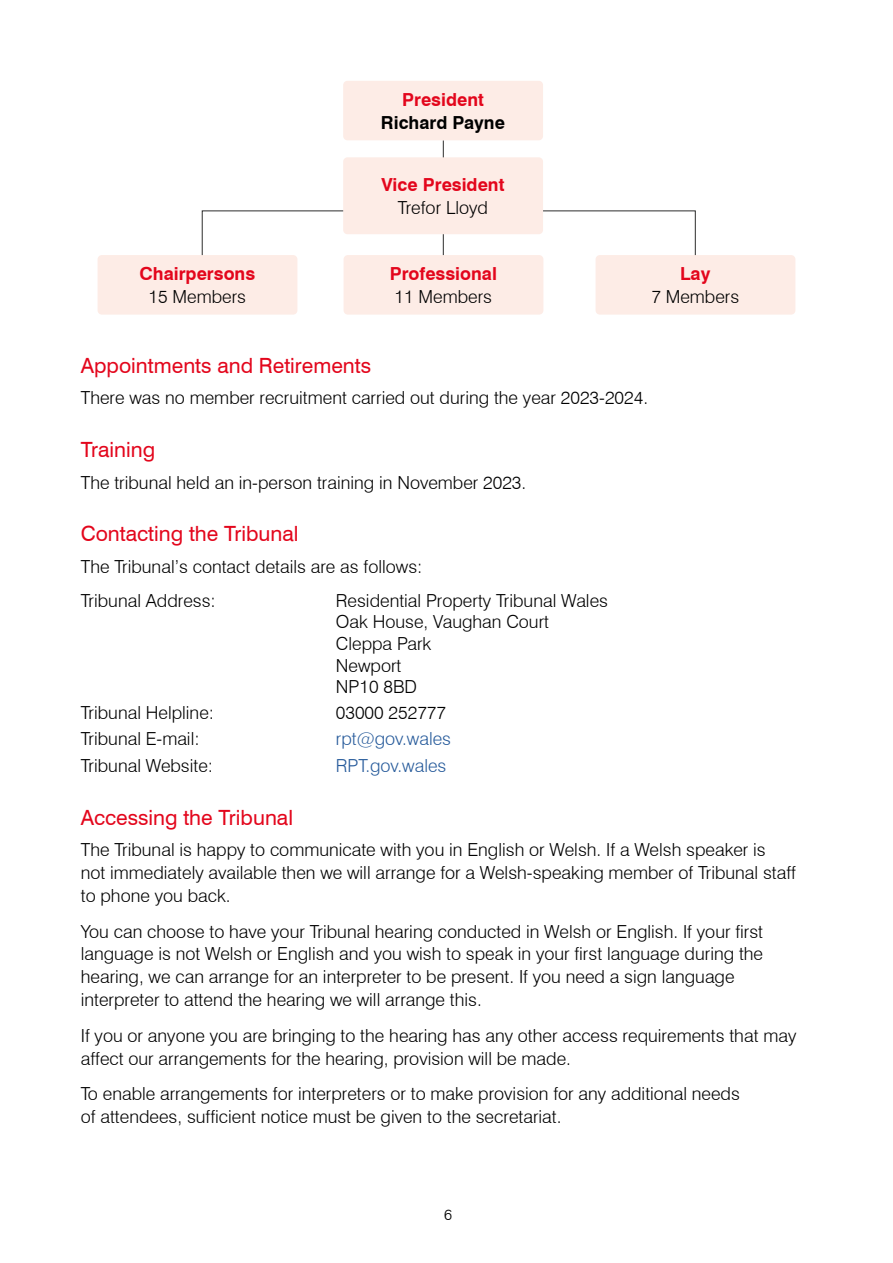
<style>
.page{position:relative;width:893px;height:1263px;background:#fff}
.page>*{position:absolute;margin:0;border:0;box-sizing:border-box;transform-origin:0 0}
.H2_Sub_Heading{font:21px "Swiss 721 BT";color:#e3061c}
.Body_Text{font:300 18px/22.8px "Swiss 721 BT";color:#000}
.Body_Text_1mm_space_after{font:300 18px/21.6px "Swiss 721 BT";color:#000}
.Body_Text_Centred{font:700 18px/22.8px "Swiss 721 BT";color:#e3061c;text-align:center}
.Body_Text_Centred-2{font:700 18px/22.8px "Swiss 721 BT";color:#000;text-align:center}
.Body_Text_1mm_space_after-2{font:300 18px "Swiss 721 BT";color:#275b9b}
.Body_Text-2{font:300 18px "Swiss 721 BT";color:#275b9b}
.Body_Text_Centred-3{font:300 18px/22.8px "Swiss 721 BT";color:#000;text-align:center}
.t1{font:300 15px "Swiss 721 BT";color:#000}
.s1{color:#e3061c}
.s2{font-weight:300;color:#000}
.s3{font-weight:700;color:#e3061c}
</style>
<div class="page">
<hr style="left:443px;top:140px;width:1px;height:132px;background:#2d2d2c">
<div style="left:343px;top:81px;width:200px;height:59px;background:#fdece6;border-radius:4px"></div>
<div style="left:343px;top:157px;width:200px;height:77px;background:#fdece6;border-radius:4px"></div>
<div style="left:98px;top:255px;width:199px;height:60px;background:#fdece6;border-radius:4px"></div>
<div style="left:344px;top:255px;width:199px;height:60px;background:#fdece6;border-radius:4px"></div>
<div style="left:596px;top:255px;width:199px;height:60px;background:#fdece6;border-radius:4px"></div>
<p class="Body_Text_Centred-2" style="left:381px;top:88px;width:126px"><span class="s1">President<br></span>Richard Payne</p>
<p class="Body_Text_Centred" style="left:381px;top:173px;width:124px">Vice President<br><span class="s2">Trefor Lloyd</span></p>
<p class="Body_Text_Centred" style="left:139px;top:262px;width:117px">Chairpersons<br><span class="s2">15 Members</span></p>
<p class="Body_Text_Centred" style="left:390px;top:262px;width:109px;text-align:left">Professional<br><span class="s2">11 Members</span></p>
<p class="Body_Text_Centred-3" style="left:651px;top:262px;width:89px"><span class="s3">Lay<br></span>7 Members</p>
<h2 class="H2_Sub_Heading" style="left:81px;top:353px;width:292px">Appointments and Retirements</h2>
<p class="Body_Text" style="left:81px;top:386px;width:569px">There was no member recruitment carried out during the year 2023-2024.</p>
<h2 class="H2_Sub_Heading" style="left:81px;top:437px;width:76px">Training</h2>
<p class="Body_Text" style="left:81px;top:470px;width:447px">The tribunal held an in-person training in November 2023.</p>
<h2 class="H2_Sub_Heading" style="left:81px;top:521px;width:219px">Contacting the Tribunal</h2>
<p class="Body_Text" style="left:81px;top:555px;width:343px">The Tribunal’s contact details are as follows:</p>
<p class="Body_Text_1mm_space_after" style="left:81px;top:589px;width:137px">Tribunal Address:</p>
<p class="Body_Text_1mm_space_after" style="left:336px;top:589px;width:274px">Residential Property Tribunal Wales<br>Oak House, Vaughan Court<br>Cleppa Park<br>Newport<br>NP10 8BD</p>
<p class="Body_Text_1mm_space_after" style="left:81px;top:702px;width:135px">Tribunal Helpline:</p>
<p class="Body_Text_1mm_space_after" style="left:336px;top:702px;width:112px">03000 252777</p>
<p class="Body_Text_1mm_space_after" style="left:81px;top:728px;width:120px">Tribunal E-mail:</p>
<p class="Body_Text_1mm_space_after-2" style="left:336px;top:728px;width:117px">rpt@gov.wales</p>
<p class="Body_Text" style="left:81px;top:754px;width:134px">Tribunal Website:</p>
<p class="Body_Text-2" style="left:336px;top:755px;width:112px">RPT.gov.wales</p>
<h2 class="H2_Sub_Heading" style="left:81px;top:804px;width:214px">Accessing the Tribunal</h2>
<p class="Body_Text" style="left:81px;top:838px;width:717px">The Tribunal is happy to communicate with you in English or Welsh. If a Welsh speaker is<br>not immediately available then we will arrange for a Welsh-speaking member of Tribunal staff to phone you back.</p>
<p class="Body_Text" style="left:81px;top:920px;width:684px">You can choose to have your Tribunal hearing conducted in Welsh or English. If your first language is not Welsh or English and you wish to speak in your first language during the hearing, we can arrange for an interpreter to be present. If you need a sign language interpreter to attend the hearing we will arrange this.</p>
<p class="Body_Text" style="left:81px;top:1024px;width:717px">If you or anyone you are bringing to the hearing has any other access requirements that may affect our arrangements for the hearing, provision will be made.</p>
<p class="Body_Text" style="left:81px;top:1082px;width:661px">To enable arrangements for interpreters or to make provision for any additional needs of attendees, sufficient notice must be given to the secretariat.</p>
<p class="t1" style="left:444px;top:1206px;width:9px">6</p>
</div>
